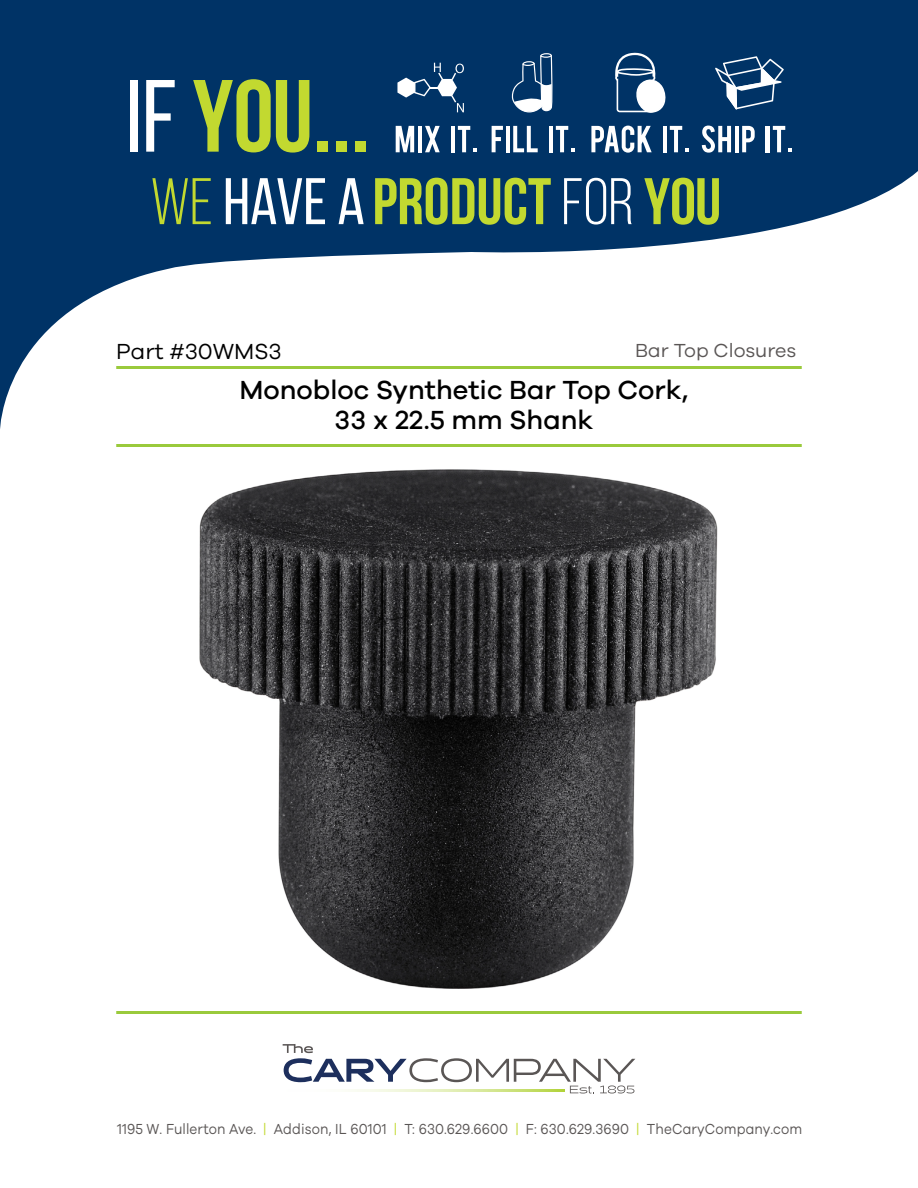
<style>
.page{position:relative;width:918px;height:1188px;background:#fff}
.page>*{position:absolute;margin:0;border:0;box-sizing:border-box;transform-origin:0 0}
.t1{font:500 27px/30px "Galano Grotesque";color:#000;text-align:center}
.t2{font:22.5px "Galano Grotesque";color:#000}
.t3{font:19.5px "Galano Grotesque";color:#5a5655}
.t4{font:15px "Galano Grotesque";letter-spacing:.01em;color:#5a5655;scale:.9 1}
.s1{color:#c2d930}
</style>
<div class="page">
<svg style="left:0;top:0;width:918px;height:429px;fill:#036"></svg>
<div style="left:130px;top:80px;width:8px;height:72px;background:#fff"></div>
<svg style="left:146px;top:80px;width:29px;height:72px"></svg>
<svg style="left:193px;top:79px;width:116px;height:74px"></svg>
<div style="left:317px;top:141px;width:11px;height:11px;background:#c2d930"></div>
<div style="left:336px;top:141px;width:11px;height:11px;background:#c2d930"></div>
<div style="left:355px;top:141px;width:11px;height:11px;background:#c2d930"></div>
<svg style="left:152px;top:178px;width:59px;height:46px"></svg>
<svg style="left:226px;top:178px;width:99px;height:46px"></svg>
<svg style="left:339px;top:178px;width:25px;height:46px"></svg>
<svg style="left:375px;top:178px;width:176px;height:47px"></svg>
<svg style="left:564px;top:178px;width:68px;height:47px"></svg>
<svg style="left:644px;top:178px;width:75px;height:47px"></svg>
<svg style="left:614px;top:52px;width:52px;height:61px"></svg>
<svg style="left:397px;top:63px;width:67px;height:49px"></svg>
<svg style="left:715px;top:56px;width:69px;height:53px"></svg>
<svg style="left:511px;top:53px;width:42px;height:60px"></svg>
<svg style="left:396px;top:126px;width:18px;height:26px"></svg>
<hr style="left:418px;top:126px;width:4px;height:26px;background:#fff">
<svg style="left:425px;top:126px;width:15px;height:26px"></svg>
<hr style="left:451px;top:126px;width:4px;height:26px;background:#fff">
<svg style="left:458px;top:126px;width:19px;height:26px"></svg>
<svg style="left:492px;top:126px;width:11px;height:26px"></svg>
<hr style="left:506px;top:126px;width:4px;height:26px;background:#fff">
<svg style="left:513px;top:126px;width:25px;height:26px"></svg>
<hr style="left:549px;top:126px;width:4px;height:26px;background:#fff">
<svg style="left:556px;top:126px;width:19px;height:26px"></svg>
<svg style="left:591px;top:126px;width:61px;height:27px"></svg>
<hr style="left:663px;top:126px;width:4px;height:26px;background:#fff">
<svg style="left:670px;top:126px;width:19px;height:26px"></svg>
<svg style="left:702px;top:126px;width:29px;height:27px"></svg>
<hr style="left:735px;top:126px;width:4px;height:26px;background:#fff">
<svg style="left:742px;top:126px;width:13px;height:26px"></svg>
<hr style="left:766px;top:126px;width:4px;height:26px;background:#fff">
<svg style="left:773px;top:126px;width:19px;height:26px"></svg>
<hr style="left:116px;top:366px;width:686px;height:3px;background:#9aca3c">
<hr style="left:116px;top:444px;width:686px;height:3px;background:#9aca3c">
<hr style="left:116px;top:1011px;width:686px;height:3px;background:#9aca3c">
<svg style="left:283px;top:1044px;width:352px;height:49px"></svg>
<svg style="left:284px;top:1089px;width:281px;height:2px"></svg>
<img style="left:199px;top:469px;width:519px;height:520px">
<h2 class="t2" style="left:116px;top:337px;width:167px">Part #30WMS3</h2>
<h3 class="t3" style="left:635px;top:338px;width:163px">Bar Top Closures</h3>
<h1 class="t1" style="left:239px;top:374px;width:451px">Monobloc Synthetic Bar Top Cork,<br>33 x 22.5 mm Shank</h1>
<p class="t4" style="left:117px;top:1120px;width:763px">1195 W. Fullerton Ave. <span class="s1">|</span> Addison, IL 60101 <span class="s1">|</span> T: 630.629.6600 <span class="s1">|</span> F: 630.629.3690 <span class="s1">|</span> TheCaryCompany.com</p>
</div>
